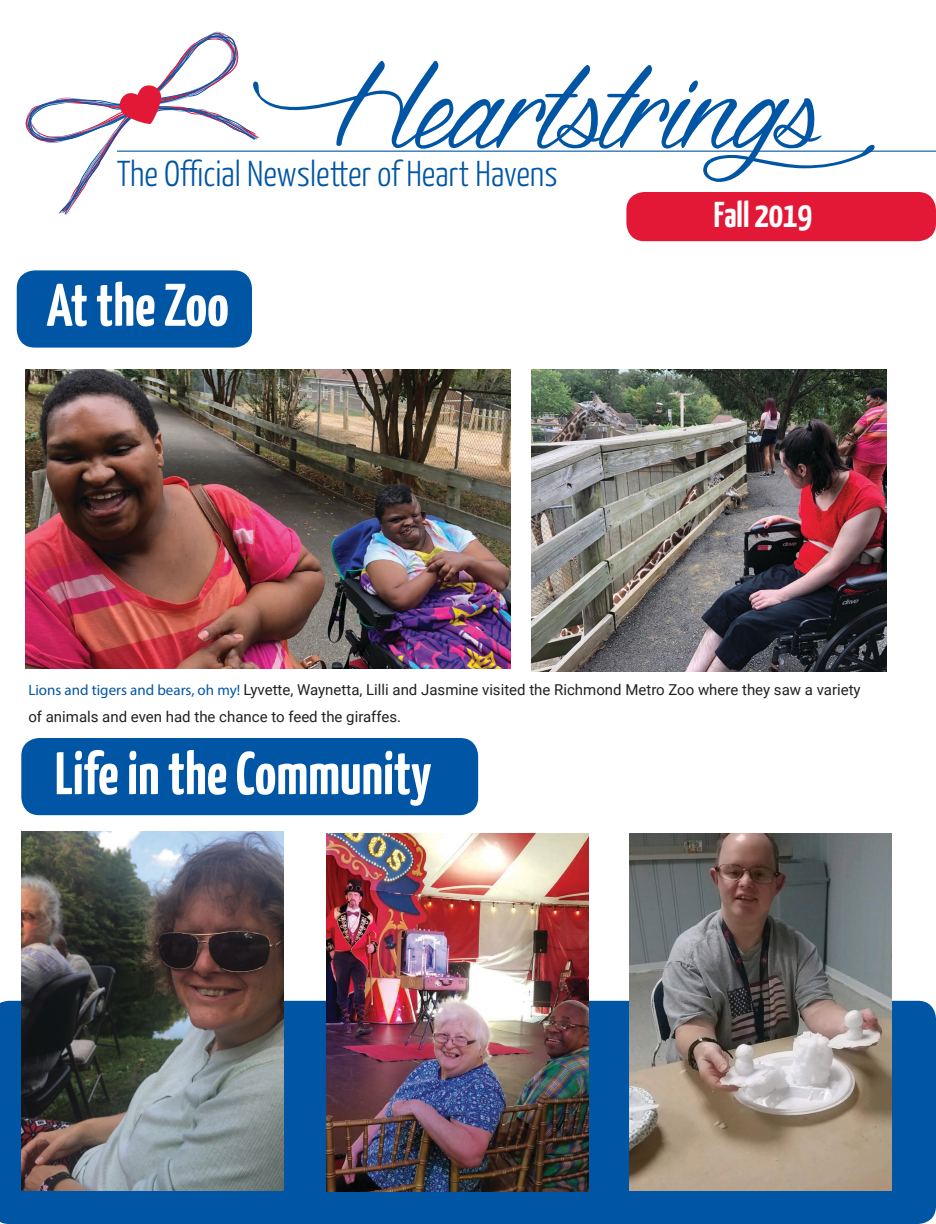
<style>
.page{position:relative;width:936px;height:1224px;background:#fff}
.page>*{position:absolute;margin:0;border:0;box-sizing:border-box;transform-origin:0 0}
.t1{font:267px "Dragonis Coming";color:#0055a4}
.Headline{font:700 60px "Yanone Kaffeesatz";color:#fff}
.t2{font:300 36px "Yanone Kaffeesatz";color:#0055a4}
.t3{font:700 36px "Yanone Kaffeesatz";color:#fff}
.Body_text{font:15px/27px "Roboto";color:#231f20}
.s1{font-family:"Myriad Pro";color:#0055a4}
</style>
<div class="page">
<div style="left:0;top:1001px;width:936px;height:223px;background:#0055a4"></div>
<svg style="left:25px;top:31px;width:235px;height:184px"></svg>
<hr style="left:117px;top:150px;width:819px;height:2px;background:#0055a4">
<div style="left:626px;top:192px;width:310px;height:49px;background:#e31837;border-radius:18px"></div>
<div style="left:17px;top:270px;width:235px;height:78px;background:#0055a4;border-radius:18px"></div>
<div style="left:21px;top:738px;width:457px;height:77px;background:#0055a4;border-radius:18px"></div>
<img style="left:531px;top:369px;width:356px;height:302px">
<img style="left:25px;top:369px;width:486px;height:300px">
<img style="left:630px;top:833px;width:262px;height:358px">
<img style="left:21px;top:831px;width:262px;height:360px">
<img style="left:326px;top:833px;width:263px;height:359px">
<p class="t1" style="left:279px;top:-100px;width:541px">Heartstrings</p>
<p class="t2" style="left:117px;top:152px;width:442px">The Official Newsletter of Heart Havens</p>
<p class="Headline" style="left:46px;top:268px;width:184px">At the Zoo</p>
<p class="t3" style="left:714px;top:193px;width:100px">Fall 2019</p>
<p class="Body_text" style="left:28px;top:676px;width:834px"><span class="s1">Lions and tigers and bears, oh my!</span> Lyvette, Waynetta, Lilli and Jasmine visited the Richmond Metro Zoo where they saw a variety of animals and even had the chance to feed the giraffes.</p>
<p class="Headline" style="left:55px;top:737px;width:378px">Life in the Community</p>
</div>
